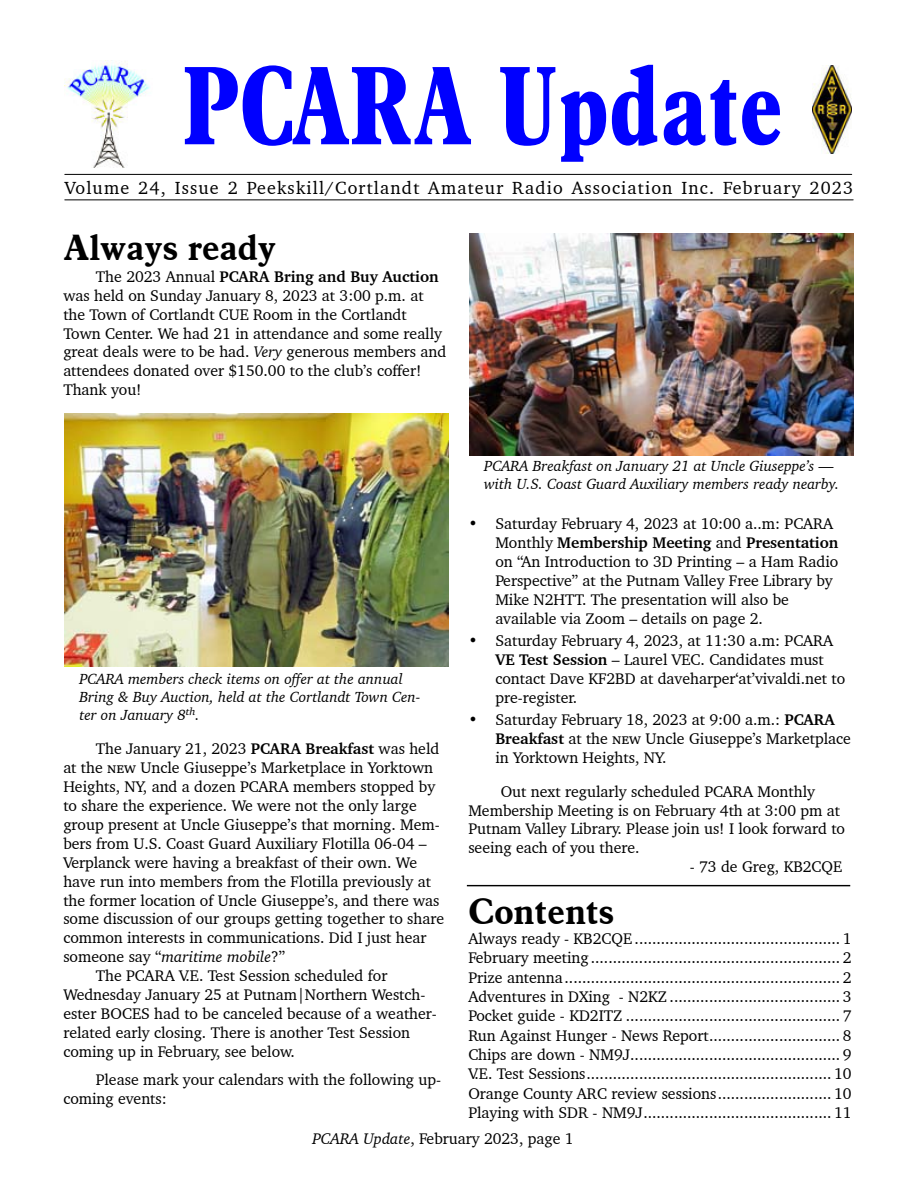
<style>
.page{position:relative;width:918px;height:1188px;background:#fff}
.page>*{position:absolute;margin:0;border:0;box-sizing:border-box;transform-origin:0 0}
.t1{font:700 condensed 108px "Aldine 721 BT";color:#00f}
.t2{font:700 36px "Aldine 721 BT";color:#000}
.t3{font:18px "Charter BT Pro";letter-spacing:.065em;color:#000}
.t4{font:15.75px/18.9px "Charter BT Pro";color:#000}
.t5{font:italic 15.75px "Charter BT Pro";color:#000}
.t6{font:italic 15px/18px "Charter BT Pro";color:#000}
.s1{font-weight:700}
.s2{font-style:italic}
.s3{font-style:normal}
</style>
<div class="page">
<img style="left:65px;top:62px;width:85px;height:106px">
<img style="left:812px;top:66px;width:40px;height:88px">
<hr style="left:65px;top:174px;width:787px;height:1px;background:#000">
<hr style="left:65px;top:200px;width:788px;height:1px;background:#000">
<hr style="left:467px;top:885px;width:383px;height:1px;background:#000">
<img style="left:65px;top:414px;width:383px;height:253px">
<img style="left:470px;top:233px;width:383px;height:222px">
<h1 class="t1" style="left:182px;top:62px;width:603px">PCARA Update</h1>
<p class="t3" style="left:65px;top:180px;width:790px">Volume 24, Issue 2 Peekskill/Cortlandt Amateur Radio Association Inc. February 2023</p>
<h2 class="t2" style="left:63px;top:233px;width:214px">Always ready</h2>
<p class="t4" style="left:63px;top:268px;width:385px;text-indent:32px">The 2023 Annual <span class="s1">PCARA Bring and Buy Auction </span>was held on Sunday January 8, 2023 at 3:00 p.m. at the Town of Cortlandt CUE Room in the Cortlandt Town Center. We had 21 in attendance and some really great deals were to be had. <span class="s2">Very</span> generous members and attendees donated over $150.00 to the club’s coffer!<br>Thank you!</p>
<p class="t6" style="left:79px;top:671px;width:343px">PCARA members check items on offer at the annual<br>Bring &amp; Buy Auction, held at the Cortlandt Town Cen&shy;ter on January 8th.</p>
<p class="t4" style="left:96px;top:741px;width:345px">The January 21, 2023 <span class="s1">PCARA Breakfast</span> was held</p>
<p class="t4" style="left:63px;top:760px;width:371px">at the new Uncle Giuseppe’s Marketplace in Yorktown</p>
<p class="t4" style="left:63px;top:779px;width:373px">Heights, NY, and a dozen PCARA members stopped by</p>
<p class="t4" style="left:63px;top:798px;width:355px">to share the experience. We were not the only large</p>
<p class="t4" style="left:63px;top:816px;width:378px">group present at Uncle Giuseppe’s that morning. Mem-</p>
<p class="t4" style="left:63px;top:835px;width:365px">bers from U.S. Coast Guard Auxiliary Flotilla 06-04 –</p>
<p class="t4" style="left:63px;top:854px;width:355px">Verplanck were having a breakfast of their own. We</p>
<p class="t4" style="left:63px;top:873px;width:369px">have run into members from the Flotilla previously at</p>
<p class="t4" style="left:63px;top:892px;width:378px">the former location of Uncle Giuseppe’s, and there was</p>
<p class="t4" style="left:63px;top:911px;width:382px">some discussion of our groups getting together to share</p>
<p class="t4" style="left:63px;top:930px;width:365px">common interests in communications. Did I just hear</p>
<p class="t5" style="left:63px;top:950px;width:223px"><span class="s3">someone say “</span>maritime mobile<span class="s3">?”</span></p>
<p class="t4" style="left:96px;top:968px;width:293px">The PCARA V.E. Test Session scheduled for</p>
<p class="t4" style="left:63px;top:987px;width:364px">Wednesday January 25 at Putnam|Northern Westch-</p>
<p class="t4" style="left:63px;top:1005px;width:375px">ester BOCES had to be canceled because of a weather-</p>
<p class="t4" style="left:63px;top:1024px;width:348px">related early closing. There is another Test Session</p>
<p class="t4" style="left:63px;top:1043px;width:233px">coming up in February, see below.</p>
<p class="t4" style="left:63px;top:1071px;width:379px;text-indent:32px">Please mark your calendars with the following up&shy;coming events:</p>
<p class="t6" style="left:484px;top:458px;width:356px">PCARA Breakfast on January 21 at Uncle Giuseppe’s — with U.S. Coast Guard Auxiliary members ready nearby.</p>
<p class="t4" style="left:495px;top:516px;width:345px;text-indent:-27px">• Saturday February 4, 2023 at 10:00 a..m: PCARA Monthly <span class="s1">Membership Meeting</span> and <span class="s1">Presentation </span>on “An Introduction to 3D Printing – a Ham Radio Perspective” at the Putnam Valley Free Library by Mike N2HTT. The presentation will also be available via Zoom – details on page 2.</p>
<p class="t4" style="left:495px;top:633px;width:351px;text-indent:-27px">• Saturday February 4, 2023, at 11:30 a.m: PCARA <span class="s1">VE Test Session</span> – Laurel VEC. Candidates must contact Dave KF2BD at daveharper‘at’vivaldi.net to pre-register.</p>
<p class="t4" style="left:495px;top:712px;width:357px;text-indent:-27px">• Saturday February 18, 2023 at 9:00 a.m.: <span class="s1">PCARA<br>Breakfast</span> at the new Uncle Giuseppe’s Marketplace in Yorktown Heights, NY.</p>
<p class="t4" style="left:468px;top:783px;width:378px;text-indent:32px">Out next regularly scheduled PCARA Monthly Membership Meeting is on February 4th at 3:00 pm at Putnam Valley Library. Please join us! I look forward to seeing each of you there.</p>
<p class="t4" style="left:690px;top:859px;width:154px">- 73 de Greg, KB2CQE</p>
<h2 class="t2" style="left:468px;top:896px;width:148px">Contents</h2>
<p class="t4" style="left:468px;top:930px;width:385px;line-height:19.4px;text-align:justify">Always ready - KB2CQE ............................................... 1<br>February meeting......................................................... 2<br>Prize antenna............................................................... 2<br>Adventures in DXing - N2KZ ....................................... 3<br>Pocket guide - KD2ITZ ................................................. 7<br>Run Against Hunger - News Report.............................. 8<br>Chips are down - NM9J................................................ 9<br>V.E. Test Sessions........................................................ 10<br>Orange County ARC review sessions.......................... 10<br>Playing with SDR - NM9J........................................... 11</p>
<p class="t4" style="left:312px;top:1130px;width:263px"><span class="s2">PCARA Update</span>, February 2023, page 1</p>
</div>
